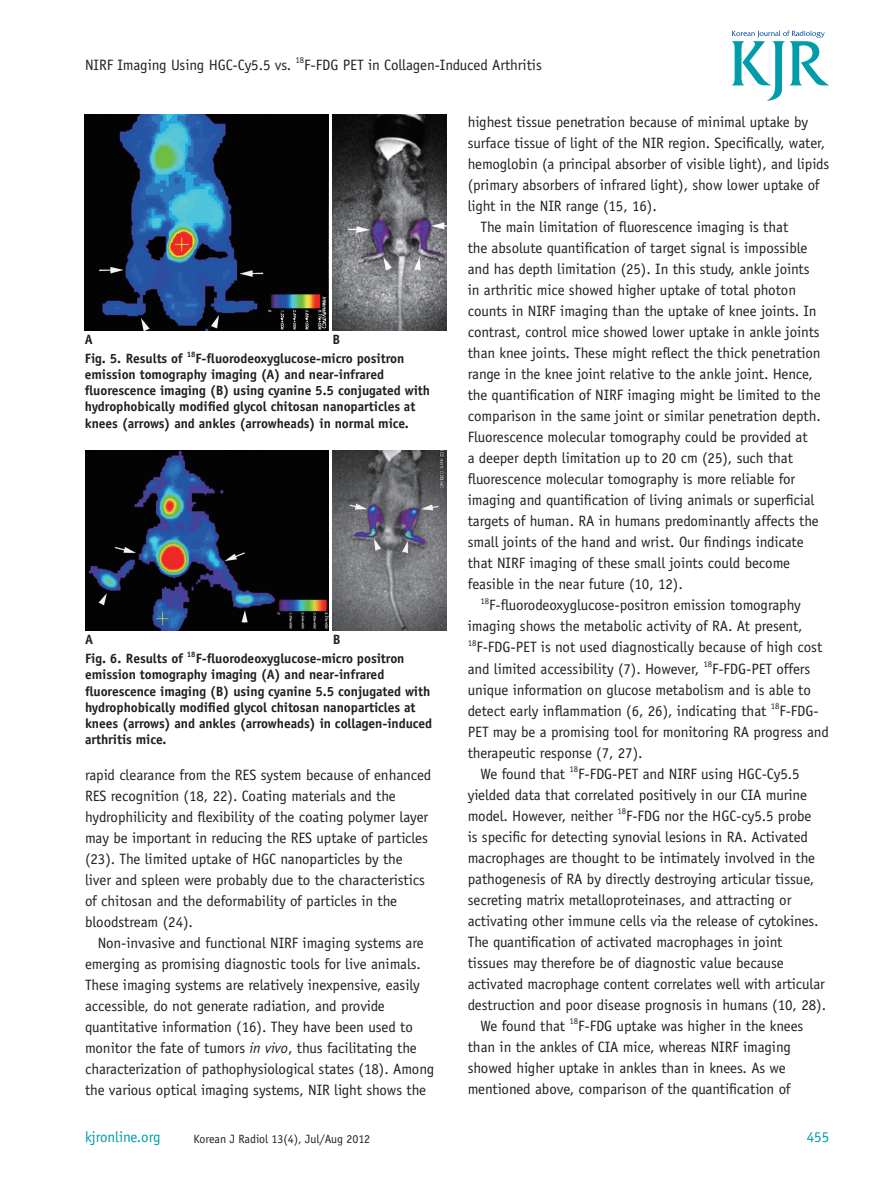
<style>
.page{position:relative;width:893px;height:1191px;background:#fff}
.page>*{position:absolute;margin:0;border:0;box-sizing:border-box;transform-origin:0 0}
.본문{font:15px/21px "Officina Sans Std";letter-spacing:-.005em;color:#231f20}
.t1{font:15px "Officina Sans Std";letter-spacing:-.005em;color:#009caa}
.그림제목{font:700 13.5px/16.2px "Officina Sans Std";letter-spacing:-.005em;color:#231f20}
.t2{font:12px "Officina Sans Std";letter-spacing:-.005em;color:#231f20}
.s1{font-style:italic}
</style>
<div class="page">
<svg style="left:732px;top:31px;width:97px;height:70px"></svg>
<img style="left:85px;top:115px;width:243px;height:215px">
<img style="left:333px;top:115px;width:113px;height:215px">
<img style="left:85px;top:451px;width:244px;height:179px">
<img style="left:333px;top:451px;width:113px;height:179px">
<p class="본문" style="left:85px;top:54px;width:458px">NIRF Imaging Using HGC-Cy5.5 vs. <sup>18</sup>F-FDG PET in Collagen-Induced Arthritis</p>
<p class="그림제목" style="left:85px;top:331px;width:10px">A</p>
<p class="그림제목" style="left:333px;top:331px;width:9px">B</p>
<p class="그림제목" style="left:85px;top:350px;width:347px">Fig. 5. Results of <sup>18</sup>F-fluorodeoxyglucose-micro positron emission tomography imaging (A) and near-infrared fluorescence imaging (B) using cyanine 5.5 conjugated with hydrophobically modified glycol chitosan nanoparticles at knees (arrows) and ankles (arrowheads) in normal mice.</p>
<p class="그림제목" style="left:85px;top:631px;width:10px">A</p>
<p class="그림제목" style="left:333px;top:631px;width:9px">B</p>
<p class="그림제목" style="left:85px;top:650px;width:349px">Fig. 6. Results of <sup>18</sup>F-fluorodeoxyglucose-micro positron emission tomography imaging (A) and near-infrared fluorescence imaging (B) using cyanine 5.5 conjugated with hydrophobically modified glycol chitosan nanoparticles at knees (arrows) and ankles (arrowheads) in collagen-induced arthritis mice.</p>
<p class="본문" style="left:85px;top:764px;width:348px">rapid clearance from the RES system because of enhanced RES recognition (18, 22). Coating materials and the hydrophilicity and flexibility of the coating polymer layer may be important in reducing the RES uptake of particles (23). The limited uptake of HGC nanoparticles by the liver and spleen were probably due to the characteristics of chitosan and the deformability of particles in the bloodstream (24).</p>
<p class="본문" style="left:85px;top:932px;width:351px;text-indent:13px">Non-invasive and functional NIRF imaging systems are emerging as promising diagnostic tools for live animals.<br>These imaging systems are relatively inexpensive, easily accessible, do not generate radiation, and provide quantitative information (16). They have been used to monitor the fate of tumors <span class="s1">in vivo</span>, thus facilitating the characterization of pathophysiological states (18). Among the various optical imaging systems, NIR light shows the</p>
<p class="t1" style="left:85px;top:1128px;width:77px">kjronline.org</p>
<p class="t2" style="left:194px;top:1132px;width:178px">Korean J Radiol 13(4), Jul/Aug 2012</p>
<p class="본문" style="left:468px;top:112px;width:363px">highest tissue penetration because of minimal uptake by surface tissue of light of the NIR region. Specifically, water, hemoglobin (a principal absorber of visible light), and lipids (primary absorbers of infrared light), show lower uptake of light in the NIR range (15, 16).</p>
<p class="본문" style="left:468px;top:217px;width:355px;text-indent:13px">The main limitation of fluorescence imaging is that<br>the absolute quantification of target signal is impossible and has depth limitation (25). In this study, ankle joints in arthritic mice showed higher uptake of total photon counts in NIRF imaging than the uptake of knee joints. In contrast, control mice showed lower uptake in ankle joints than knee joints. These might reflect the thick penetration range in the knee joint relative to the ankle joint. Hence, the quantification of NIRF imaging might be limited to the comparison in the same joint or similar penetration depth.<br>Fluorescence molecular tomography could be provided at<br>a deeper depth limitation up to 20 cm (25), such that fluorescence molecular tomography is more reliable for imaging and quantification of living animals or superficial targets of human. RA in humans predominantly affects the small joints of the hand and wrist. Our findings indicate that NIRF imaging of these small joints could become feasible in the near future (10, 12).</p>
<p class="본문" style="left:468px;top:595px;width:363px;text-indent:13px"><sup>18</sup>F-fluorodeoxyglucose-positron emission tomography imaging shows the metabolic activity of RA. At present, <sup>18</sup>F-FDG-PET is not used diagnostically because of high cost and limited accessibility (7). However, <sup>18</sup>F-FDG-PET offers unique information on glucose metabolism and is able to detect early inflammation (6, 26), indicating that <sup>18</sup>F-FDG-PET may be a promising tool for monitoring RA progress and therapeutic response (7, 27).</p>
<p class="본문" style="left:468px;top:763px;width:360px;text-indent:13px">We found that <sup>18</sup>F-FDG-PET and NIRF using HGC-Cy5.5 yielded data that correlated positively in our CIA murine model. However, neither <sup>18</sup>F-FDG nor the HGC-cy5.5 probe<br>is specific for detecting synovial lesions in RA. Activated macrophages are thought to be intimately involved in the pathogenesis of RA by directly destroying articular tissue, secreting matrix metalloproteinases, and attracting or activating other immune cells via the release of cytokines.<br>The quantification of activated macrophages in joint tissues may therefore be of diagnostic value because activated macrophage content correlates well with articular destruction and poor disease prognosis in humans (10, 28).</p>
<p class="본문" style="left:468px;top:1015px;width:337px;text-indent:13px">We found that <sup>18</sup>F-FDG uptake was higher in the knees than in the ankles of CIA mice, whereas NIRF imaging showed higher uptake in ankles than in knees. As we mentioned above, comparison of the quantification of</p>
<p class="t1" style="left:807px;top:1128px;width:24px">455</p>
</div>
